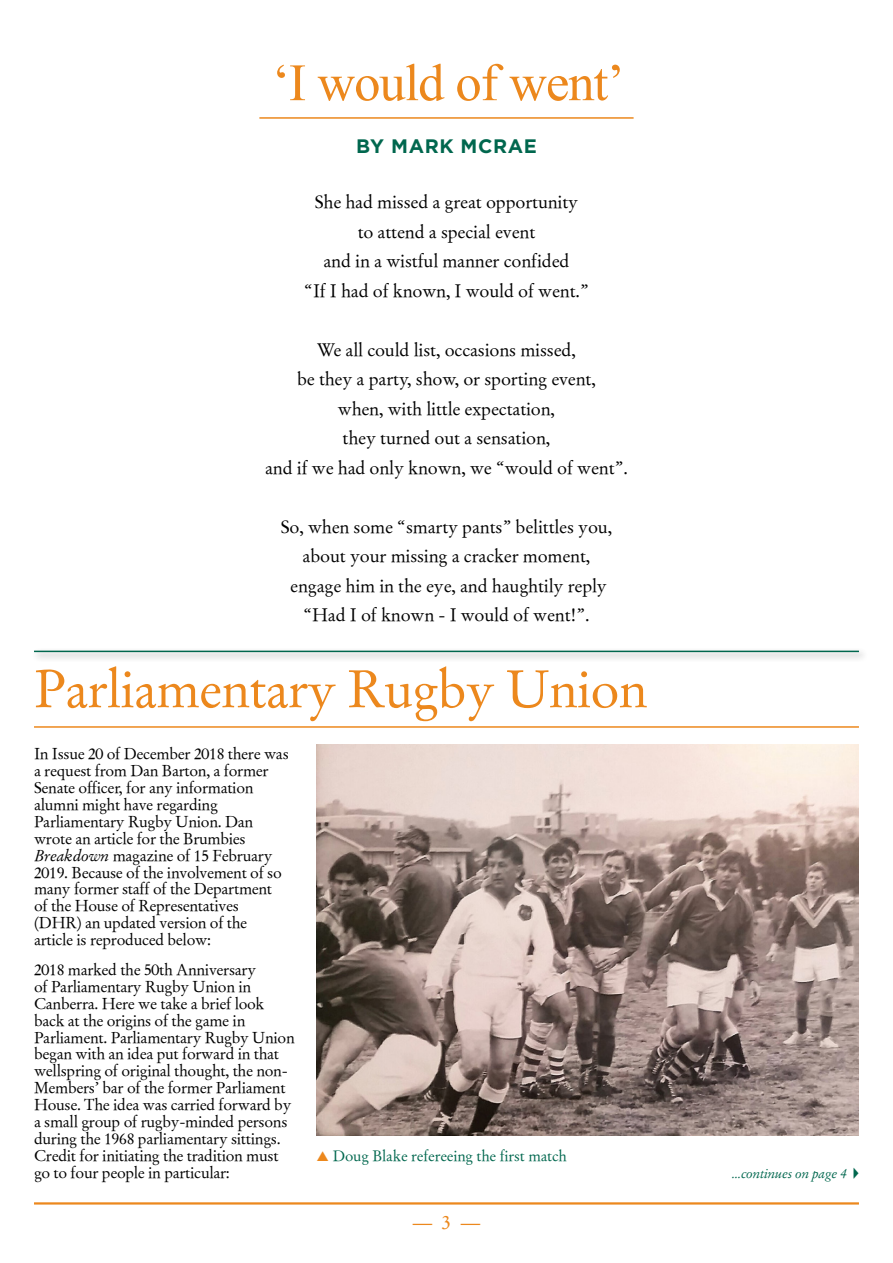
<style>
.page{position:relative;width:893px;height:1263px;background:#fff}
.page>*{position:absolute;margin:0;border:0;box-sizing:border-box;transform-origin:0 0}
.Main_Heading{font:52.5px "Claude Roman";letter-spacing:-.02em;color:#ec881d}
.Main_Heading-2{font:52.5px "Times New Roman";letter-spacing:-.02em;color:#ec881d}
.Sub_heading_01{font:700 19.5px "Gotham";letter-spacing:.03em;color:#00674e}
.t1{font:19.5px "Claude Roman";color:#ec881d}
.Body_Text{font:18px "Claude Roman";letter-spacing:-.01em;color:#000}
.Body_Text-2{font:15.75px/17px "Claude Roman";letter-spacing:-.02em;color:#000}
.t2{font:15px "Claude Roman";letter-spacing:-.01em;color:#00674e}
.Main_Heading-3{font:italic 13.5px "Claude";letter-spacing:-.02em;color:#00674e}
.s1{font-family:"Claude";font-style:italic}
</style>
<div class="page">
<hr style="left:34px;top:1202px;width:825px;height:2px;background:#ec881d">
<div style="left:31px;top:647px;width:838px;height:16px;background:#000;opacity:.5"></div>
<hr style="left:34px;top:651px;width:825px;height:1px;background:#00674e">
<hr style="left:259px;top:117px;width:375px;height:2px;background:#ec881d">
<hr style="left:34px;top:726px;width:825px;height:2px;background:#ec881d">
<img style="left:316px;top:744px;width:543px;height:392px">
<p class="Main_Heading-2" style="left:272px;top:46px;width:354px">‘I would of went’</p>
<p class="Sub_heading_01" style="left:356px;top:134px;width:182px">BY MARK MCRAE</p>
<p class="Body_Text" style="left:315px;top:191px;width:265px">She had missed a great opportunity</p>
<p class="Body_Text" style="left:358px;top:221px;width:179px">to attend a special event</p>
<p class="Body_Text" style="left:323px;top:250px;width:247px">and in a wistful manner confided</p>
<p class="Body_Text" style="left:304px;top:280px;width:286px">“If I had of known, I would of went.”</p>
<p class="Body_Text" style="left:317px;top:339px;width:260px">We all could list, occasions missed,</p>
<p class="Body_Text" style="left:297px;top:368px;width:300px">be they a party, show, or sporting event,</p>
<p class="Body_Text" style="left:338px;top:398px;width:219px">when, with little expectation,</p>
<p class="Body_Text" style="left:343px;top:427px;width:209px">they turned out a sensation,</p>
<p class="Body_Text" style="left:265px;top:457px;width:364px">and if we had only known, we “would of went”.</p>
<p class="Body_Text" style="left:281px;top:516px;width:333px">So, when some “smarty pants” belittles you,</p>
<p class="Body_Text" style="left:303px;top:545px;width:289px">about your missing a cracker moment,</p>
<p class="Body_Text" style="left:290px;top:575px;width:318px">engage him in the eye, and haughtily reply</p>
<p class="Body_Text" style="left:303px;top:604px;width:288px">“Had I of known - I would of went!”.</p>
<p class="Main_Heading" style="left:34px;top:657px;width:615px">Parliamentary Rugby Union</p>
<p class="Body_Text-2" style="left:34px;top:745px;width:256px">In Issue 20 of December 2018 there was a request from Dan Barton, a former Senate officer, for any information alumni might have regarding Parliamentary Rugby Union. Dan wrote an article for the Brumbies <span class="s1">Breakdown</span> magazine of 15 February 2019. Because of the involvement of so many former staff of the Department of the House of Representatives (DHR) an updated version of the article is reproduced below:</p>
<p class="Body_Text-2" style="left:34px;top:961px;width:262px">2018 marked the 50th Anniversary<br>of Parliamentary Rugby Union in Canberra. Here we take a brief look back at the origins of the game in Parliament. Parliamentary Rugby Union began with an idea put forward in that wellspring of original thought, the non-Members’ bar of the former Parliament House. The idea was carried forward by a small group of rugby-minded persons during the 1968 parliamentary sittings.<br>Credit for initiating the tradition must go to four people in particular:</p>
<p class="t2" style="left:333px;top:1147px;width:236px">Doug Blake refereeing the first match</p>
<p class="t1" style="left:413px;top:1210px;width:69px">—3—</p>
<p class="Main_Heading-3" style="left:732px;top:1165px;width:128px">...continues on page 4 ◆</p>
</div>
